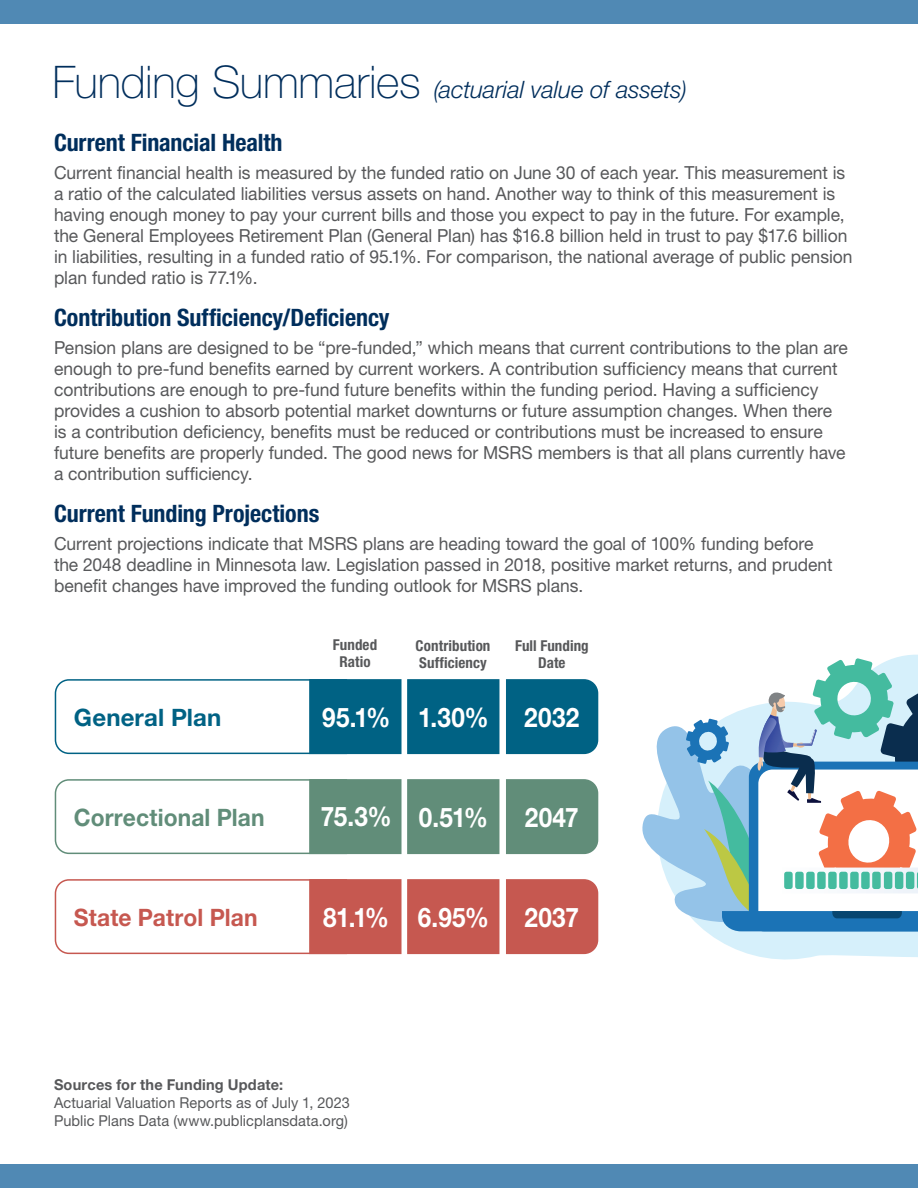
<style>
.page{position:relative;width:918px;height:1188px;background:#fff}
.page>*{position:absolute;margin:0;border:0;box-sizing:border-box;transform-origin:0 0}
._2022_MSRS_Body_Copy{font:700 27px "Helvetica Neue LT Std";letter-spacing:.015em;color:#fff;scale:.9 1}
._2022_MSRS_Body_Copy-2{font:700 24.15px "Helvetica Neue LT Std";color:#fff;scale:.9 1}
._2022_MSRS_H3{font:700 condensed 24px "Helvetica Neue LT Std";letter-spacing:-.005em;color:#002e5c}
._2002_MSRS_H2{font:italic 300 24px "Helvetica Neue LT Std";letter-spacing:-.005em;color:#002e5c}
._2022_MSRS_Body_Copy-3{font:700 24px "Helvetica Neue LT Std";letter-spacing:.005em;color:#618d79;scale:.95 1}
._2022_MSRS_Body_Copy-4{font:700 24px "Helvetica Neue LT Std";letter-spacing:.005em;color:#c65850;scale:.95 1}
._2022_MSRS_Body_Copy-5{font:700 24px "Helvetica Neue LT Std";letter-spacing:.005em;color:#006284}
._2022_MSRS_Body_Copy-6{font:18px/21px "Helvetica Neue LT Std";letter-spacing:-.005em;color:#57585a}
._2022_MSRS_Body_Copy-7{font:15px "Helvetica Neue LT Std";letter-spacing:.005em;color:#57585a}
._2022_MSRS_Body_Copy-8{font:700 condensed 15px/16.5px "Helvetica Neue LT Std";letter-spacing:.005em;color:#57585a;text-align:center}
._2022_MSRS_Body_Copy-9{font:700 15px "Helvetica Neue LT Std";letter-spacing:.015em;color:#57585a}
.s1{font-weight:100;font-style:normal;font-size:45px}
</style>
<div class="page">
<div style="left:0;top:0;width:918px;height:24px;background:#5089b4"></div>
<div style="left:0;top:1165px;width:918px;height:23px;background:#5089b4"></div>
<div style="left:407px;top:679px;width:92px;height:75px;background:#006284;border:2px solid #006284"></div>
<div style="left:407px;top:879px;width:92px;height:75px;background:#c65850;border:2px solid #c65850"></div>
<div style="left:407px;top:779px;width:92px;height:75px;background:#618d79;border:2px solid #618d79"></div>
<svg style="left:54px;top:679px;width:294px;height:76px"></svg>
<div style="left:506px;top:679px;width:93px;height:76px;background:#006284"></div>
<div style="left:309px;top:679px;width:93px;height:75px;background:#006284;border:2px solid #006284"></div>
<svg style="left:54px;top:879px;width:294px;height:76px"></svg>
<div style="left:506px;top:879px;width:93px;height:76px;background:#c65850"></div>
<div style="left:309px;top:879px;width:93px;height:75px;background:#c65850;border:2px solid #c65850"></div>
<div style="left:309px;top:779px;width:93px;height:75px;background:#618d79;border:2px solid #618d79"></div>
<svg style="left:54px;top:779px;width:294px;height:76px"></svg>
<div style="left:506px;top:779px;width:93px;height:76px;background:#618d79"></div>
<svg style="left:706px;top:654px;width:212px;height:306px;fill:#d6f0fb"></svg>
<svg style="left:642px;top:658px;width:276px;height:273px"></svg>
<h2 class="_2002_MSRS_H2" style="left:52px;top:75px;width:636px"><span class="s1">Funding Summaries</span> (actuarial value of assets)</h2>
<h4 class="_2022_MSRS_H3" style="left:54px;top:128px;width:230px">Current Financial Health</h4>
<p class="_2022_MSRS_Body_Copy-6" style="left:54px;top:162px;width:800px">Current financial health is measured by the funded ratio on June 30 of each year. This measurement is a ratio of the calculated liabilities versus assets on hand. Another way to think of this measurement is having enough money to pay your current bills and those you expect to pay in the future. For example, the General Employees Retirement Plan (General Plan) has $16.8 billion held in trust to pay $17.6 billion in liabilities, resulting in a funded ratio of 95.1%. For comparison, the national average of public pension plan funded ratio is 77.1%.</p>
<h4 class="_2022_MSRS_H3" style="left:54px;top:303px;width:337px">Contribution Sufficiency/Deficiency</h4>
<p class="_2022_MSRS_Body_Copy-6" style="left:54px;top:337px;width:795px">Pension plans are designed to be “pre-funded,” which means that current contributions to the plan are enough to pre-fund benefits earned by current workers. A contribution sufficiency means that current contributions are enough to pre-fund future benefits within the funding period. Having a sufficiency provides a cushion to absorb potential market downturns or future assumption changes. When there is a contribution deficiency, benefits must be reduced or contributions must be increased to ensure future benefits are properly funded. The good news for MSRS members is that all plans currently have a contribution sufficiency.</p>
<h4 class="_2022_MSRS_H3" style="left:54px;top:499px;width:267px">Current Funding Projections</h4>
<p class="_2022_MSRS_Body_Copy-6" style="left:54px;top:533px;width:780px">Current projections indicate that MSRS plans are heading toward the goal of 100% funding before the 2048 deadline in Minnesota law. Legislation passed in 2018, positive market returns, and prudent benefit changes have improved the funding outlook for MSRS plans.</p>
<p class="_2022_MSRS_Body_Copy-8" style="left:333px;top:637px;width:46px">Funded<br>Ratio</p>
<p class="_2022_MSRS_Body_Copy-8" style="left:416px;top:637px;width:76px;text-align:left">Contribution<br>Sufficiency</p>
<p class="_2022_MSRS_Body_Copy-8" style="left:515px;top:637px;width:75px">Full Funding<br>Date</p>
<p class="_2022_MSRS_Body_Copy-2" style="left:327px;top:690px;width:71px">81.5%</p>
<p class="_2022_MSRS_Body_Copy-5" style="left:74px;top:703px;width:149px">General Plan</p>
<p class="_2022_MSRS_Body_Copy" style="left:322px;top:700px;width:77px">95.1%</p>
<p class="_2022_MSRS_Body_Copy" style="left:418px;top:700px;width:80px">1.30%</p>
<p class="_2022_MSRS_Body_Copy" style="left:524px;top:700px;width:63px">2032</p>
<p class="_2022_MSRS_Body_Copy-3" style="left:74px;top:803px;width:202px">Correctional Plan</p>
<p class="_2022_MSRS_Body_Copy" style="left:321px;top:800px;width:80px">75.3%</p>
<p class="_2022_MSRS_Body_Copy" style="left:419px;top:800px;width:78px">0.51%</p>
<p class="_2022_MSRS_Body_Copy" style="left:525px;top:800px;width:62px">2047</p>
<p class="_2022_MSRS_Body_Copy-4" style="left:74px;top:903px;width:195px">State Patrol Plan</p>
<p class="_2022_MSRS_Body_Copy" style="left:323px;top:900px;width:75px">81.1%</p>
<p class="_2022_MSRS_Body_Copy" style="left:418px;top:900px;width:81px">6.95%</p>
<p class="_2022_MSRS_Body_Copy" style="left:524px;top:900px;width:62px">2037</p>
<p class="_2022_MSRS_Body_Copy-9" style="left:54px;top:1075px;width:231px">Sources for the Funding Update:</p>
<p class="_2022_MSRS_Body_Copy-7" style="left:54px;top:1093px;width:297px">Actuarial Valuation Reports as of July 1, 2023</p>
<p class="_2022_MSRS_Body_Copy-7" style="left:54px;top:1111px;width:295px">Public Plans Data (www.publicplansdata.org)</p>
</div>
